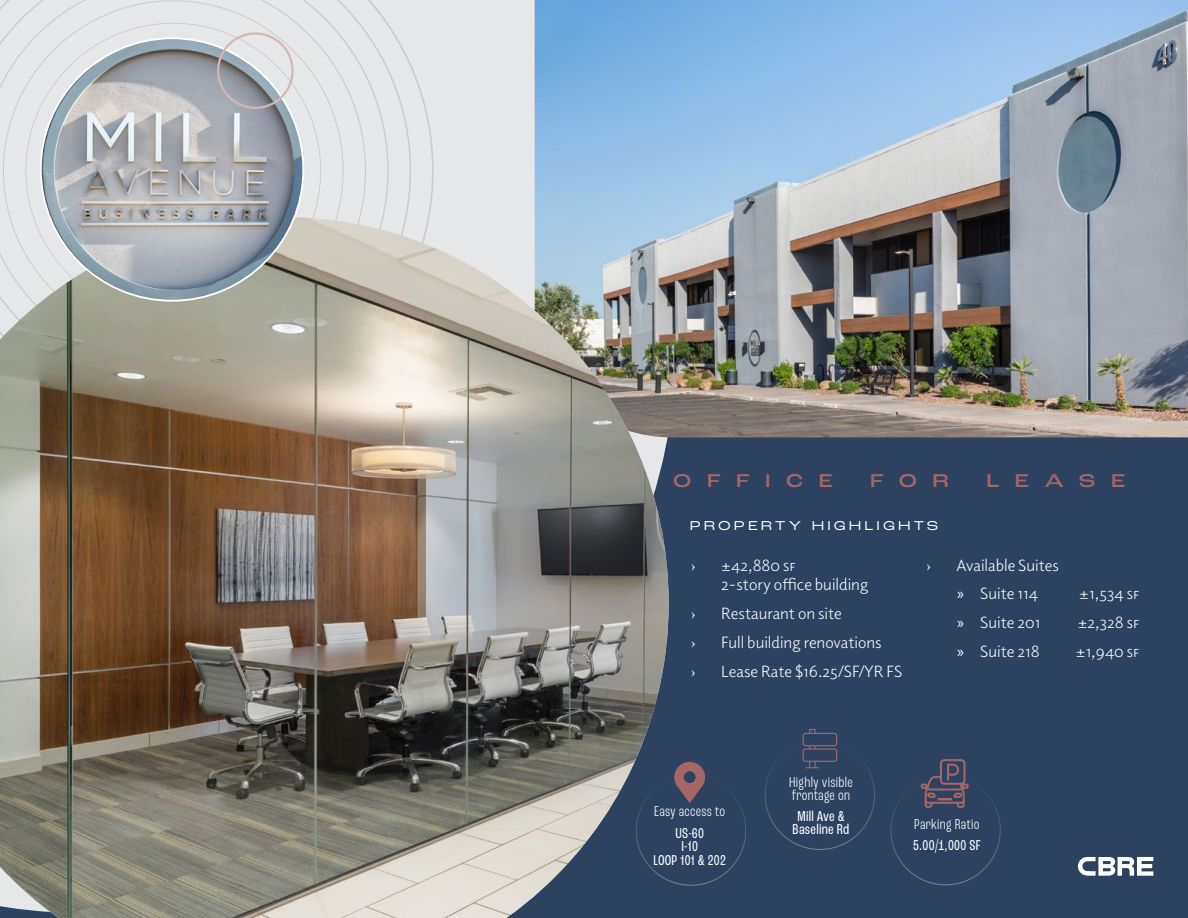
<style>
.page{position:relative;width:1188px;height:918px;background:#2d4260}
.page>*{position:absolute;margin:0;border:0;box-sizing:border-box;transform-origin:0 0}
.t1{font:500 expanded 19.5px "Roc Grotesk";letter-spacing:.8em;color:#a56665}
.t2{font:16.5px/19.8px "Elido";color:#fff}
.t3{font:16.5px "Minion Pro";color:#fff}
.t4{font:condensed 15px/13.5px "Roc Grotesk";letter-spacing:.02em;color:#fff;text-align:center}
.t5{font:300 condensed 15px/12.6px "Roc Grotesk";letter-spacing:.02em;color:#fff}
.t6{font:expanded 13.5px "Roc Grotesk";letter-spacing:.23em;color:#fff}
.s1{font-family:"Myriad Pro"}
</style>
<div class="page">
<svg style="left:434px;top:0;width:244px;height:884px;background:#caced3"></svg>
<img style="left:535px;top:0;width:653px;height:437px">
<svg style="left:1078px;top:857px;width:75px;height:19px"></svg>
<div style="left:411px;top:0;width:23px;height:217px;background:#e6e7e8"></div>
<svg style="left:389px;top:0;width:22px;height:217px;background:#e4e5e6"></svg>
<svg style="left:366px;top:0;width:23px;height:217px;background:#e4e5e6"></svg>
<svg style="left:0;top:0;width:366px;height:217px;background:#e4e5e6"></svg>
<div style="left:3px;top:0;width:341px;height:217px;background:#e6e7e8"></div>
<svg style="left:25px;top:23px;width:296px;height:194px;background:#e5e5e6"></svg>
<svg style="left:674px;top:762px;width:31px;height:41px"></svg>
<svg style="left:803px;top:729px;width:34px;height:39px"></svg>
<svg style="left:921px;top:759px;width:48px;height:49px"></svg>
<img style="left:0;top:217px;width:669px;height:701px">
<img style="left:41px;top:38px;width:262px;height:263px;border-radius:131px">
<div style="left:217px;top:32px;width:77px;height:77px;border:2px solid #d5b7b2;border-radius:50%"></div>
<p class="t1" style="left:673px;top:469px;width:161px">OFFICE</p>
<p class="t1" style="left:870px;top:469px;width:80px">FOR</p>
<p class="t1" style="left:986px;top:469px;width:140px">LEASE</p>
<p class="t6" style="left:690px;top:517px;width:250px">PROPERTY HIGHLIGHTS</p>
<p class="t3" style="left:691px;top:554px;width:6px">›</p>
<p class="t2" style="left:721px;top:555px;width:149px">±42,880 sf<br>2-story office building</p>
<p class="t3" style="left:691px;top:603px;width:6px">›</p>
<p class="t2" style="left:721px;top:603px;width:122px">Restaurant on site</p>
<p class="t3" style="left:691px;top:632px;width:6px">›</p>
<p class="t2" style="left:721px;top:632px;width:162px">Full building renovations</p>
<p class="t3" style="left:691px;top:660px;width:6px">›</p>
<p class="t2" style="left:721px;top:661px;width:183px">Lease Rate $16.25/SF/YR FS</p>
<p class="t3" style="left:926px;top:554px;width:6px">›</p>
<p class="t2" style="left:957px;top:550px;width:104px;line-height:28.7px">Available Suites <span class="s1">»</span> Suite 114</p>
<p class="t2" style="left:1079px;top:583px;width:62px">±1,534 sf</p>
<p class="t2" style="left:957px;top:612px;width:85px"><span class="s1">»</span> Suite 201</p>
<p class="t2" style="left:1078px;top:612px;width:63px">±2,328 sf</p>
<p class="t2" style="left:957px;top:641px;width:84px"><span class="s1">»</span> Suite 218</p>
<p class="t2" style="left:1076px;top:641px;width:65px">±1,940 sf</p>
<p class="t5" style="left:654px;top:804px;width:72px">Easy access to</p>
<p class="t4" style="left:654px;top:826px;width:74px">US-60<br>I-10<br>LOOP 101 &amp; 202</p>
<p class="t5" style="left:789px;top:776px;width:65px">Highly visible frontage on</p>
<p class="t4" style="left:793px;top:810px;width:58px;line-height:12.6px">Mill Ave &amp;<br>Baseline Rd</p>
<p class="t5" style="left:914px;top:818px;width:67px">Parking Ratio</p>
<p class="t4" style="left:913px;top:839px;width:69px">5.00/1,000 SF</p>
</div>
